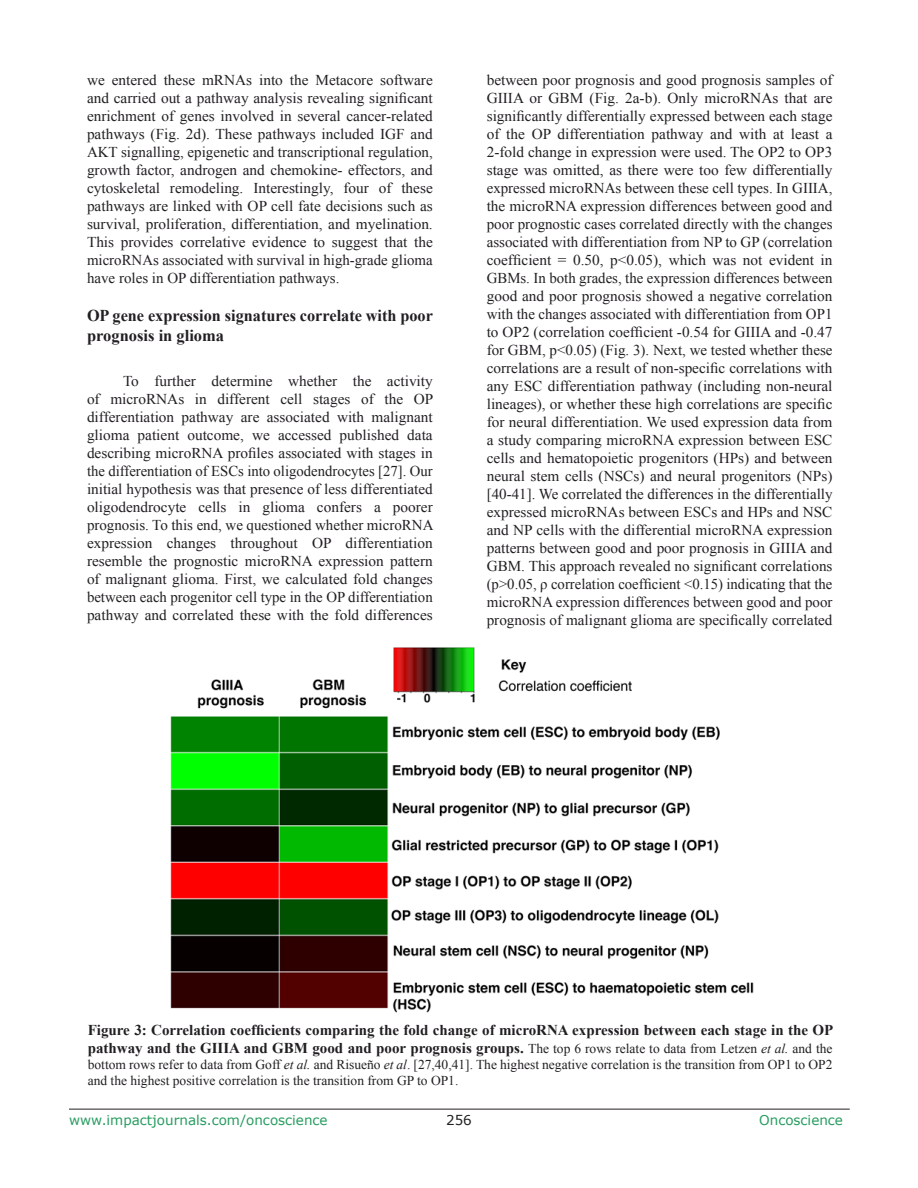
<style>
.page{position:relative;width:918px;height:1188px;background:#fff}
.page>*{position:absolute;margin:0;border:0;box-sizing:border-box;transform-origin:0 0}
.SubHeading{font:700 16.5px/19.8px "Times New Roman";color:#221f22}
.BodyText{font:15px/18px "Times New Roman";color:#221f22;text-align:justify}
.FigureText{font:700 15px/18px "Times New Roman";color:#221f22}
.FigureText-2{font:13.5px/16.2px "Times New Roman";color:#221f22}
.t1{font:13.5px "Verdana";color:#279c60}
.t2{font:13.5px "Verdana";color:#221f22}
.s1{font-weight:400;font-size:13.5px}
.s2{font-weight:400;font-style:italic;font-size:13.5px}
.s3{font-style:italic}
</style>
<div class="page">
<hr style="left:69px;top:1109px;width:781px;height:1px;background:#231f20">
<img style="left:170px;top:647px;width:584px;height:366px">
<p class="BodyText" style="left:87px;top:71px;width:347px">we entered these mRNAs into the Metacore software and carried out a pathway analysis revealing significant enrichment of genes involved in several cancer-related pathways (Fig. 2d). These pathways included IGF and AKT signalling, epigenetic and transcriptional regulation, growth factor, androgen and chemokine- effectors, and cytoskeletal remodeling. Interestingly, four of these pathways are linked with OP cell fate decisions such as survival, proliferation, differentiation, and myelination.<br>This provides correlative evidence to suggest that the microRNAs associated with survival in high-grade glioma have roles in OP differentiation pathways.</p>
<p class="SubHeading" style="left:87px;top:305px;width:348px">OP gene expression signatures correlate with poor prognosis in glioma</p>
<p class="BodyText" style="left:87px;top:372px;width:348px;text-indent:36px">To further determine whether the activity of microRNAs in different cell stages of the OP differentiation pathway are associated with malignant glioma patient outcome, we accessed published data describing microRNA profiles associated with stages in the differentiation of ESCs into oligodendrocytes [27]. Our initial hypothesis was that presence of less differentiated oligodendrocyte cells in glioma confers a poorer prognosis. To this end, we questioned whether microRNA expression changes throughout OP differentiation resemble the prognostic microRNA expression pattern of malignant glioma. First, we calculated fold changes between each progenitor cell type in the OP differentiation pathway and correlated these with the fold differences</p>
<p class="BodyText" style="left:487px;top:71px;width:347px">between poor prognosis and good prognosis samples of GIIIA or GBM (Fig. 2a-b). Only microRNAs that are significantly differentially expressed between each stage of the OP differentiation pathway and with at least a 2-fold change in expression were used. The OP2 to OP3 stage was omitted, as there were too few differentially expressed microRNAs between these cell types. In GIIIA, the microRNA expression differences between good and poor prognostic cases correlated directly with the changes associated with differentiation from NP to GP (correlation coefficient = 0.50, p&lt;0.05), which was not evident in GBMs. In both grades, the expression differences between good and poor prognosis showed a negative correlation with the changes associated with differentiation from OP1 to OP2 (correlation coefficient -0.54 for GIIIA and -0.47 for GBM, p&lt;0.05) (Fig. 3). Next, we tested whether these correlations are a result of non-specific correlations with any ESC differentiation pathway (including non-neural lineages), or whether these high correlations are specific for neural differentiation. We used expression data from a study comparing microRNA expression between ESC cells and hematopoietic progenitors (HPs) and between neural stem cells (NSCs) and neural progenitors (NPs) [40-41]. We correlated the differences in the differentially expressed microRNAs between ESCs and HPs and NSC and NP cells with the differential microRNA expression patterns between good and poor prognosis in GIIIA and GBM. This approach revealed no significant correlations (p&gt;0.05, ρ correlation coefficient &lt;0.15) indicating that the microRNA expression differences between good and poor prognosis of malignant glioma are specifically correlated</p>
<p class="FigureText" style="left:88px;top:1020px;width:747px">Figure 3: Correlation coefficients comparing the fold change of microRNA expression between each stage in the OP pathway and the GIIIA and GBM good and poor prognosis groups. <span class="s1">The top 6 rows relate to data from Letzen</span> <span class="s2">et al.</span> <span class="s1">and the</span></p>
<p class="FigureText-2" style="left:88px;top:1056px;width:746px">bottom rows refer to data from Goff <span class="s3">et al.</span> and Risueño <span class="s3">et al</span>. [27,40,41]. The highest negative correlation is the transition from OP1 to OP2 and the highest positive correlation is the transition from GP to OP1.</p>
<p class="t1" style="left:69px;top:1111px;width:260px">www.impactjournals.com/oncoscience</p>
<p class="t2" style="left:446px;top:1111px;width:27px">256</p>
<p class="t1" style="left:759px;top:1111px;width:85px">Oncoscience</p>
</div>
